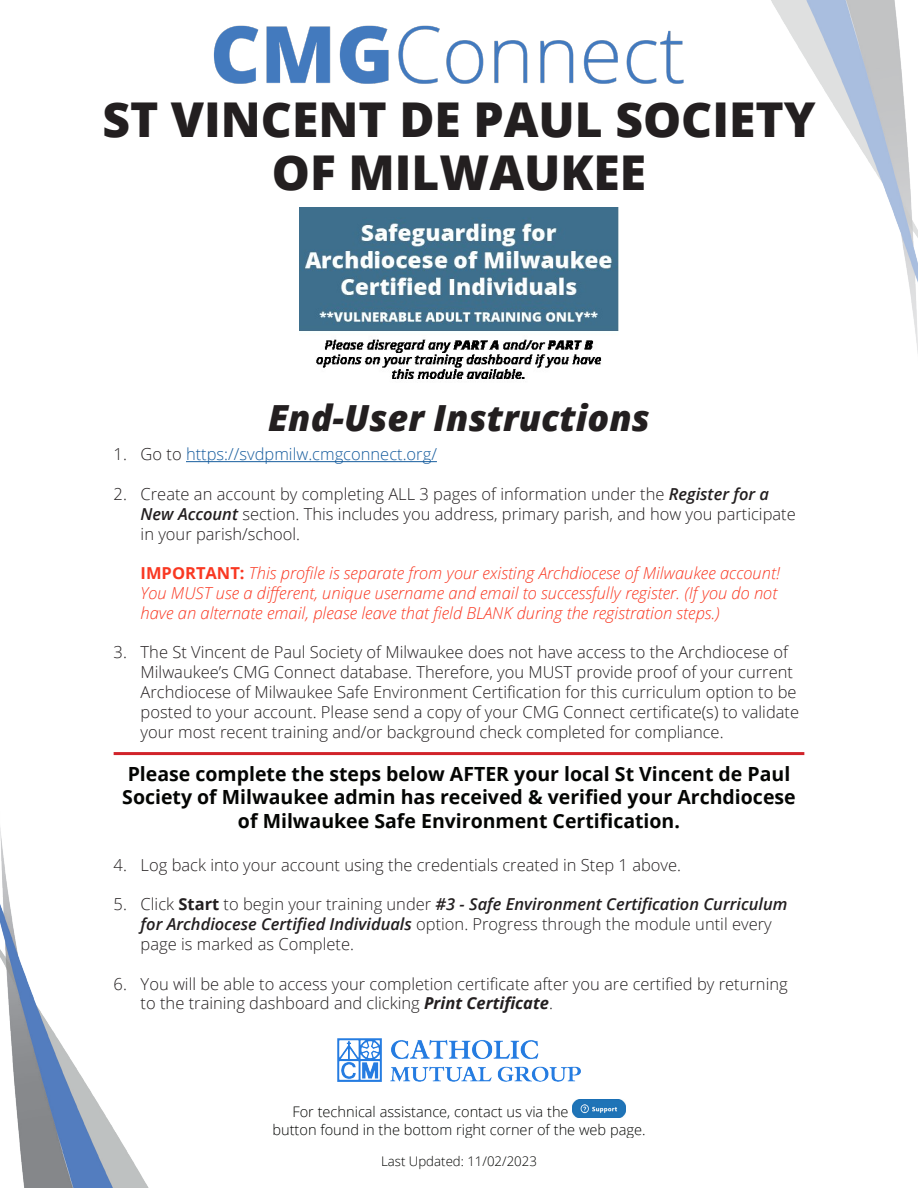
<style>
.page{position:relative;width:918px;height:1188px;background:#fff}
.page>*{position:absolute;margin:0;border:0;box-sizing:border-box;transform-origin:0 0}
.t1{font:800 48px/52.8px "Open Sans";color:#231f20;text-align:center}
.t2{font:italic 800 36px "Open Sans";color:#231f20}
.t3{font:700 19.5px/23.4px "Open Sans";color:#040503;text-align:center}
.t4{font:300 16.5px/19.8px "Open Sans";color:#231f20}
.t5{font:italic 300 16.5px/19.8px "Open Sans";color:#f93822}
.t6{font:300 16.5px "Open Sans";color:#175d9e}
.t7{font:300 14.55px/17.5px "Open Sans";color:#040503}
.t8{font:300 13.2px "Open Sans";color:#040503}
.s1{color:#231f20}
.s2{font-weight:600;font-style:italic}
.s3{font-weight:700;font-style:normal}
.s4{font-weight:700}
.s5{font-weight:700;font-style:italic}
</style>
<div class="page">
<img style="left:771px;top:0;width:147px;height:353px">
<img style="left:0;top:827px;width:149px;height:361px">
<img style="left:338px;top:1038px;width:242px;height:44px">
<img style="left:572px;top:1099px;width:54px;height:18px">
<hr style="left:186px;top:461px;width:251px;height:1px;background:#175d9e">
<img style="left:213px;top:25px;width:471px;height:59px">
<hr style="left:114px;top:752px;width:690px;height:3px;background:#d1232a">
<img style="left:300px;top:207px;width:318px;height:172px">
<p class="t1" style="left:102px;top:90px;width:715px">ST VINCENT DE PAUL SOCIETY<br>OF MILWAUKEE</p>
<p class="t2" style="left:268px;top:391px;width:383px">End-User Instructions</p>
<p class="t6" style="left:114px;top:443px;width:325px"><span class="s1">1. Go to</span> https://svdpmilw.cmgconnect.org/</p>
<p class="t4" style="left:141px;top:484px;width:657px;text-indent:-27px">2. Create an account by completing ALL 3 pages of information under the <span class="s2">Register for a<br>New Account</span> section. This includes you address, primary parish, and how you participate in your parish/school.</p>
<p class="t5" style="left:141px;top:563px;width:641px"><span class="s3">IMPORTANT:</span> This profile is separate from your existing Archdiocese of Milwaukee account!<br>You MUST use a different, unique username and email to successfully register. (If you do not have an alternate email, please leave that field BLANK during the registration steps.)</p>
<p class="t4" style="left:141px;top:642px;width:660px;text-indent:-27px">3. The St Vincent de Paul Society of Milwaukee does not have access to the Archdiocese of Milwaukee’s CMG Connect database. Therefore, you MUST provide proof of your current Archdiocese of Milwaukee Safe Environment Certification for this curriculum option to be posted to your account. Please send a copy of your CMG Connect certificate(s) to validate your most recent training and/or background check completed for compliance.</p>
<p class="t3" style="left:122px;top:762px;width:675px">Please complete the steps below AFTER your local St Vincent de Paul<br>Society of Milwaukee admin has received &amp; verified your Archdiocese of Milwaukee Safe Environment Certification.</p>
<p class="t4" style="left:114px;top:854px;width:569px">4. Log back into your account using the credentials created in Step 1 above.</p>
<p class="t4" style="left:141px;top:894px;width:648px;text-indent:-27px">5. Click <span class="s4">Start</span> to begin your training under <span class="s2">#3 - Safe Environment Certification Curriculum for Archdiocese Certified Individuals</span> option. Progress through the module until every page is marked as Complete.</p>
<p class="t4" style="left:141px;top:973px;width:649px;text-indent:-27px">6. You will be able to access your completion certificate after you are certified by returning to the training dashboard and clicking <span class="s5">Print Certificate</span>.</p>
<p class="t7" style="left:272px;top:1103px;width:375px;text-indent:20px">For technical assistance, contact us via the<br>button found in the bottom right corner of the web page.</p>
<p class="t8" style="left:381px;top:1152px;width:157px">Last Updated: 11/02/2023</p>
</div>
